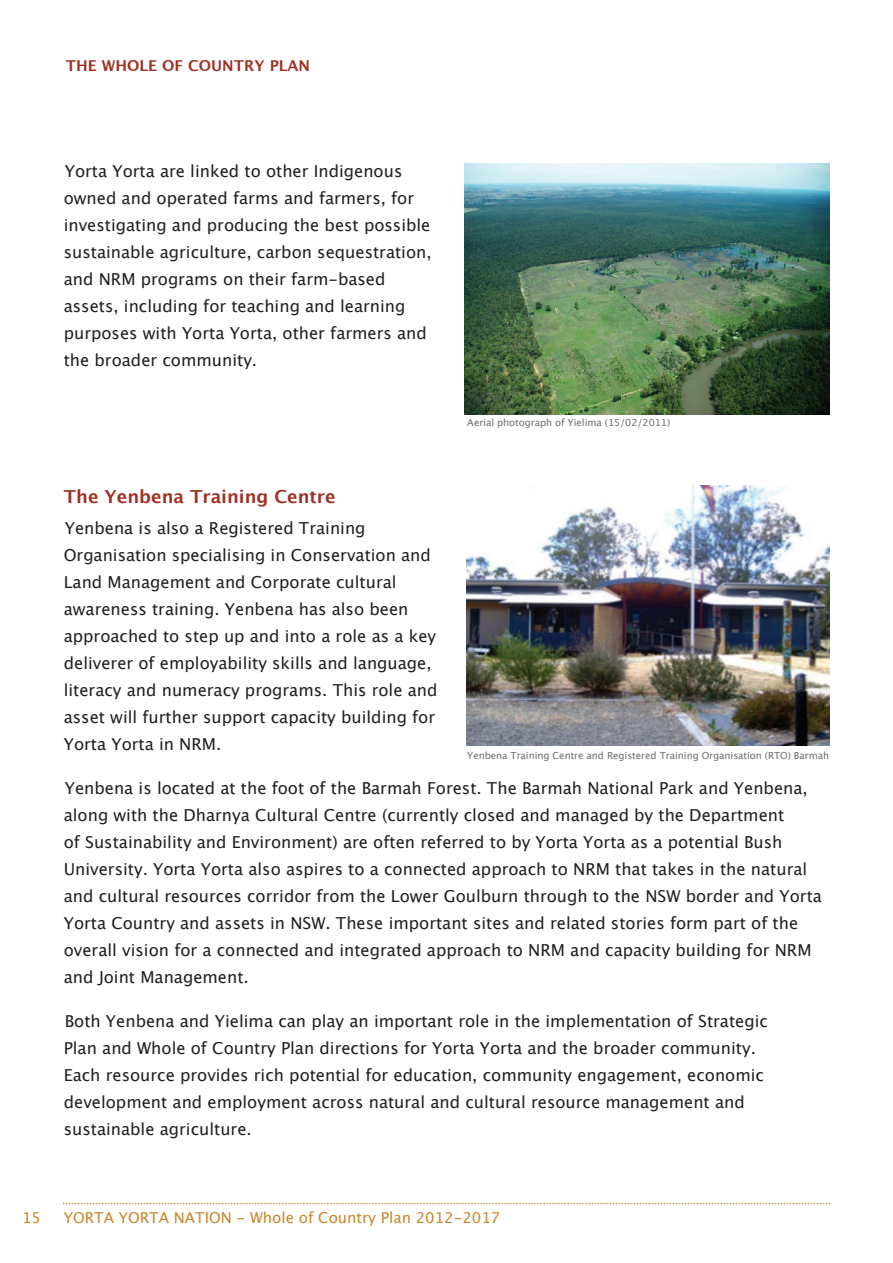
<style>
.page{position:relative;width:893px;height:1263px;background:#fff}
.page>*{position:absolute;margin:0;border:0;box-sizing:border-box;transform-origin:0 0}
.t1{font:700 18px "Lucida Grande";color:#a03022}
.t2{font:16.5px/27px "Lucida Grande";color:#231f20}
.t3{font:15px "Lucida Grande";color:#c7862a}
.t4{font:700 15px "Lucida Grande";color:#a03022}
.t5{font:9.75px "Lucida Grande";letter-spacing:-.005em;color:#6c6d70}
</style>
<div class="page">
<svg style="left:63px;top:1203px;width:767px;height:1px"></svg>
<img style="left:465px;top:164px;width:364px;height:250px">
<img style="left:466px;top:485px;width:363px;height:261px">
<p class="t4" style="left:66px;top:54px;width:246px">THE WHOLE OF COUNTRY PLAN</p>
<p class="t2" style="left:64px;top:157px;width:369px">Yorta Yorta are linked to other Indigenous owned and operated farms and farmers, for investigating and producing the best possible sustainable agriculture, carbon sequestration, and NRM programs on their farm-based assets, including for teaching and learning purposes with Yorta Yorta, other farmers and the broader community.</p>
<p class="t5" style="left:467px;top:417px;width:204px">Aerial photograph of Yielima (15/02/2011)</p>
<p class="t1" style="left:64px;top:482px;width:273px">The Yenbena Training Centre</p>
<p class="t2" style="left:64px;top:515px;width:375px">Yenbena is also a Registered Training Organisation specialising in Conservation and Land Management and Corporate cultural awareness training. Yenbena has also been approached to step up and into a role as a key deliverer of employability skills and language, literacy and numeracy programs. This role and asset will further support capacity building for Yorta Yorta in NRM.</p>
<p class="t2" style="left:64px;top:775px;width:760px">Yenbena is located at the foot of the Barmah Forest. The Barmah National Park and Yenbena, along with the Dharnya Cultural Centre (currently closed and managed by the Department<br>of Sustainability and Environment) are often referred to by Yorta Yorta as a potential Bush University. Yorta Yorta also aspires to a connected approach to NRM that takes in the natural and cultural resources corridor from the Lower Goulburn through to the NSW border and Yorta Yorta Country and assets in NSW. These important sites and related stories form part of the overall vision for a connected and integrated approach to NRM and capacity building for NRM and Joint Management.</p>
<p class="t2" style="left:64px;top:1008px;width:706px">Both Yenbena and Yielima can play an important role in the implementation of Strategic Plan and Whole of Country Plan directions for Yorta Yorta and the broader community.<br>Each resource provides rich potential for education, community engagement, economic development and employment across natural and cultural resource management and sustainable agriculture.</p>
<p class="t5" style="left:467px;top:750px;width:363px">Yenbena Training Centre and Registered Training Organisation (RTO) Barmah</p>
<p class="t3" style="left:22px;top:1209px;width:20px">15</p>
<p class="t3" style="left:64px;top:1209px;width:438px">YORTA YORTA NATION - Whole of Country Plan 2012-2017</p>
</div>
